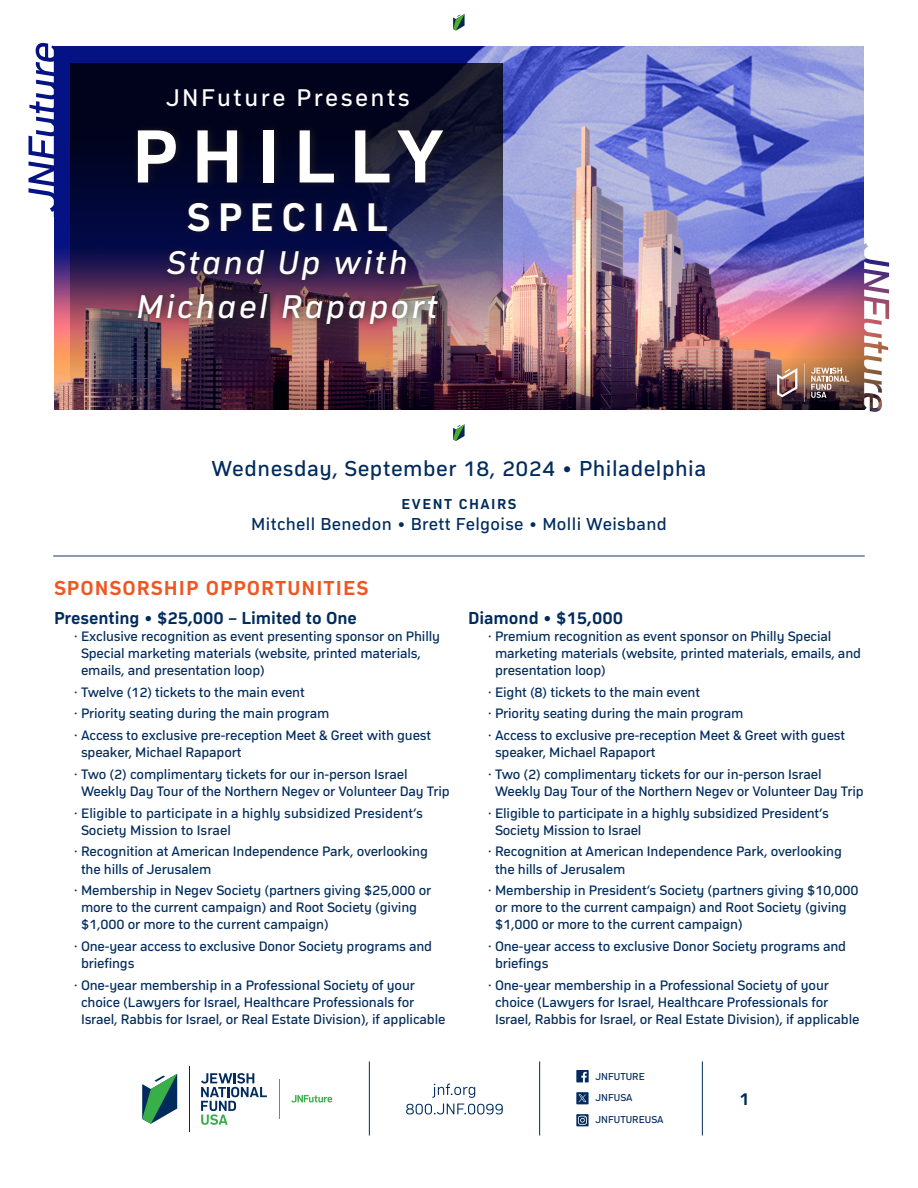
<style>
.page{position:relative;width:918px;height:1188px;background:#fff}
.page>*{position:absolute;margin:0;border:0;box-sizing:border-box;transform-origin:0 0}
.t1{font:700 78.15px "Compasse";letter-spacing:.175em;color:#fff}
.t2{font:700 41.4px "Compasse";letter-spacing:.18em;color:#fff}
.t3{font:italic 34.2px/43.5px "Compasse";letter-spacing:.075em;color:#fff;text-align:center}
.t4{font:25.2px "Compasse";letter-spacing:.1em;color:#fff}
.Event_date{font:22.5px "Compasse";letter-spacing:.025em;color:#002b5c}
.Sponsorship_Headline{font:700 21px "Compasse";letter-spacing:.05em;color:#f15622}
.t5{font:18px "Compasse";letter-spacing:.02em;color:#002b5c}
.Sponsorship_Headline-2{font:700 18px "Compasse";color:#002b5c}
.Sponsorship_Tier{font:700 18px "Compasse";color:#002b5c}
.t6{font:700 15px "Compasse";letter-spacing:.1em;color:#002b5c}
.t7{font:14.25px/17.1px "Compasse";letter-spacing:-.01em;color:#002b5c}
.t8{font:10.5px/21.3px "Compasse";color:#002b5c}
</style>
<div class="page">
<svg style="left:406px;top:1104px;width:97px;height:11px"></svg>
<svg style="left:432px;top:1084px;width:43px;height:14px"></svg>
<hr style="left:279px;top:1080px;width:1px;height:39px;background:#39af49">
<hr style="left:189px;top:1066px;width:1px;height:66px;background:#002b5c">
<svg style="left:142px;top:1074px;width:35px;height:50px"></svg>
<svg style="left:201px;top:1073px;width:66px;height:52px"></svg>
<svg style="left:291px;top:1095px;width:41px;height:7px"></svg>
<div style="left:576px;top:1092px;width:13px;height:12px;background:#002b5c"></div>
<svg style="left:578px;top:1094px;width:9px;height:8px"></svg>
<svg style="left:576px;top:1114px;width:13px;height:12px"></svg>
<svg style="left:578px;top:1116px;width:9px;height:9px"></svg>
<hr style="left:369px;top:1061px;width:1px;height:75px;background:#002b5c">
<hr style="left:539px;top:1061px;width:1px;height:75px;background:#002b5c">
<hr style="left:702px;top:1061px;width:1px;height:75px;background:#002b5c">
<svg style="left:576px;top:1070px;width:13px;height:12px"></svg>
<img style="left:54px;top:46px;width:810px;height:364px">
<img style="left:503px;top:353px;width:227px;height:57px">
<svg style="left:28px;top:42px;width:26px;height:175px"></svg>
<div style="left:53px;top:0;width:841px;height:45px;background:#fff"></div>
<svg style="left:453px;top:14px;width:12px;height:17px"></svg>
<img style="left:730px;top:233px;width:160px;height:179px">
<img style="left:71px;top:63px;width:432px;height:347px">
<div style="left:132px;top:123px;width:321px;height:208px;background:#231f20;opacity:.75"></div>
<div style="left:50px;top:410px;width:818px;height:46px;background:#fff"></div>
<svg style="left:453px;top:425px;width:12px;height:16px"></svg>
<hr style="left:53px;top:555px;width:812px;height:2px;background:#65779d">
<p class="t4" style="left:166px;top:83px;width:245px">JNFuture Presents</p>
<p class="t1" style="left:132px;top:111px;width:313px">PHILLY</p>
<p class="t2" style="left:187px;top:193px;width:203px">SPECIAL</p>
<p class="t3" style="left:137px;top:240px;width:303px">Stand Up with<br>Michael Rapaport</p>
<p class="Event_date" style="left:212px;top:455px;width:496px">Wednesday, September 18, 2024 • Philadelphia</p>
<p class="t6" style="left:402px;top:495px;width:116px">EVENT CHAIRS</p>
<p class="t5" style="left:251px;top:514px;width:417px">Mitchell Benedon • Brett Felgoise • Molli Weisband</p>
<p class="Sponsorship_Headline" style="left:54px;top:576px;width:316px">SPONSORSHIP OPPORTUNITIES</p>
<p class="Sponsorship_Headline-2" style="left:54px;top:607px;width:304px">Presenting • $25,000 – Limited to One</p>
<p class="t7" style="left:81px;top:627px;width:361px;text-indent:-7px">· Exclusive recognition as event presenting sponsor on Philly<br>Special marketing materials (website, printed materials, emails, and presentation loop)</p>
<p class="t7" style="left:74px;top:683px;width:232px">· Twelve (12) tickets to the main event</p>
<p class="t7" style="left:74px;top:705px;width:257px">· Priority seating during the main program</p>
<p class="t7" style="left:81px;top:727px;width:352px;text-indent:-7px">· Access to exclusive pre-reception Meet &amp; Greet with guest speaker, Michael Rapaport</p>
<p class="t7" style="left:81px;top:765px;width:370px;text-indent:-7px">· Two (2) complimentary tickets for our in-person Israel<br>Weekly Day Tour of the Northern Negev or Volunteer Day Trip</p>
<p class="t7" style="left:81px;top:804px;width:344px;text-indent:-7px">· Eligible to participate in a highly subsidized President’s<br>Society Mission to Israel</p>
<p class="t7" style="left:81px;top:843px;width:348px;text-indent:-7px">· Recognition at American Independence Park, overlooking the hills of Jerusalem</p>
<p class="t7" style="left:81px;top:882px;width:352px;text-indent:-7px">· Membership in Negev Society (partners giving $25,000 or more to the current campaign) and Root Society (giving $1,000 or more to the current campaign)</p>
<p class="t7" style="left:81px;top:938px;width:353px;text-indent:-7px">· One-year access to exclusive Donor Society programs and briefings</p>
<p class="t7" style="left:81px;top:976px;width:366px;text-indent:-7px">· One-year membership in a Professional Society of your choice (Lawyers for Israel, Healthcare Professionals for<br>Israel, Rabbis for Israel, or Real Estate Division), if applicable</p>
<p class="Sponsorship_Tier" style="left:468px;top:607px;width:157px">Diamond • $15,000</p>
<p class="t7" style="left:495px;top:627px;width:368px;text-indent:-7px">· Premium recognition as event sponsor on Philly Special marketing materials (website, printed materials, emails, and presentation loop)</p>
<p class="t7" style="left:488px;top:683px;width:213px">· Eight (8) tickets to the main event</p>
<p class="t7" style="left:488px;top:705px;width:257px">· Priority seating during the main program</p>
<p class="t7" style="left:495px;top:727px;width:352px;text-indent:-7px">· Access to exclusive pre-reception Meet &amp; Greet with guest speaker, Michael Rapaport</p>
<p class="t7" style="left:495px;top:765px;width:370px;text-indent:-7px">· Two (2) complimentary tickets for our in-person Israel<br>Weekly Day Tour of the Northern Negev or Volunteer Day Trip</p>
<p class="t7" style="left:495px;top:804px;width:335px;text-indent:-7px">· Eligible to participate in a highly subsidized President’s<br>Society Mission to Israel</p>
<p class="t7" style="left:495px;top:843px;width:348px;text-indent:-7px">· Recognition at American Independence Park, overlooking the hills of Jerusalem</p>
<p class="t7" style="left:495px;top:882px;width:365px;text-indent:-7px">· Membership in President’s Society (partners giving $10,000 or more to the current campaign) and Root Society (giving $1,000 or more to the current campaign)</p>
<p class="t7" style="left:495px;top:938px;width:353px;text-indent:-7px">· One-year access to exclusive Donor Society programs and briefings</p>
<p class="t7" style="left:495px;top:976px;width:366px;text-indent:-7px">· One-year membership in a Professional Society of your choice (Lawyers for Israel, Healthcare Professionals for<br>Israel, Rabbis for Israel, or Real Estate Division), if applicable</p>
<p class="t8" style="left:596px;top:1066px;width:70px">JNFUTURE<br>JNFUSA<br>JNFUTUREUSA</p>
<p class="Sponsorship_Headline-2" style="left:739px;top:1088px;width:12px">1</p>
</div>
